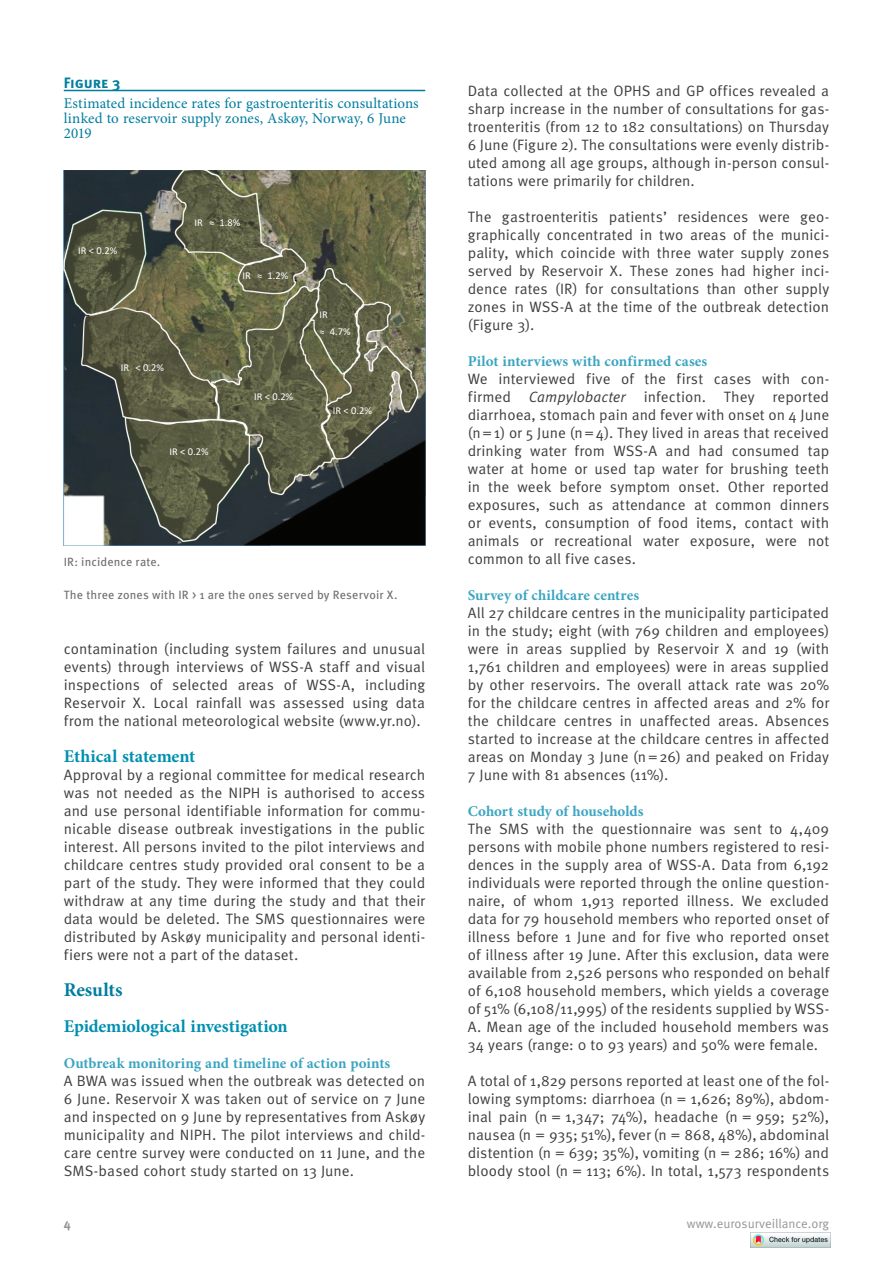
<style>
.page{position:relative;width:893px;height:1263px;background:#fff}
.page>*{position:absolute;margin:0;border:0;box-sizing:border-box;transform-origin:0 0}
.t1{font:700 19.5px "Minion Pro";letter-spacing:-.005em;color:#007d9f}
.t2{font:700 18px "Minion Pro";letter-spacing:-.005em;color:#008fb0}
.t3{font:15px/18px "Meta Pro";color:#3e3e3f;text-align:justify}
.t4{font:700 15px "Minion Pro";letter-spacing:.005em;color:#3ba5c1}
.t5{font:15px/15px "Minion Pro";color:#007d9f}
.t6{font:700 15px "Meta Pro";letter-spacing:-.005em;color:#007d9f}
.t7{font:12.75px "Meta Pro";color:#939598}
.t8{font:700 12.75px "Meta Pro";color:#939598}
.t9{font:12px "Meta Pro";letter-spacing:.01em;color:#6c6d70}
.t10{font:10.5px/17.1px "Calibri";color:#fff}
.s1{font-style:italic}
</style>
<div class="page">
<hr style="left:64px;top:90px;width:361px;height:1px;background:#007d9f">
<img style="left:64px;top:170px;width:361px;height:376px">
<img style="left:750px;top:1232px;width:80px;height:16px">
<p class="t6" style="left:64px;top:73px;width:58px">Figure 3</p>
<p class="t5" style="left:64px;top:96px;width:356px">Estimated incidence rates for gastroenteritis consultations linked to reservoir supply zones, Askøy, Norway, 6 June<br>2019</p>
<p class="t10" style="left:78px;top:242px;width:41px">IR &lt; 0.2%</p>
<p class="t10" style="left:195px;top:214px;width:47px">IR ≈ 1.8%</p>
<p class="t10" style="left:243px;top:266px;width:47px">IR ≈ 1.2%</p>
<p class="t10" style="left:121px;top:359px;width:45px">IR &lt; 0.2%</p>
<p class="t10" style="left:254px;top:387px;width:41px">IR &lt; 0.2%</p>
<p class="t10" style="left:170px;top:442px;width:41px">IR &lt; 0.2%</p>
<p class="t10" style="left:320px;top:305px;width:33px">IR<br>≈ 4.7%</p>
<p class="t10" style="left:333px;top:402px;width:41px">IR &lt; 0.2%</p>
<p class="t9" style="left:64px;top:554px;width:98px">IR: incidence rate.</p>
<p class="t9" style="left:64px;top:587px;width:335px">The three zones with IR &gt; 1 are the ones served by Reservoir X.</p>
<p class="t3" style="left:64px;top:640px;width:363px">contamination (including system failures and unusual events) through interviews of WSS-A staff and visual inspections of selected areas of WSS-A, including Reservoir X. Local rainfall was assessed using data from the national meteorological website (www.yr.no).</p>
<p class="t2" style="left:64px;top:743px;width:133px">Ethical statement</p>
<p class="t3" style="left:64px;top:766px;width:363px">Approval by a regional committee for medical research was not needed as the NIPH is authorised to access and use personal identifiable information for commu&shy;nicable disease outbreak investigations in the public interest. All persons invited to the pilot interviews and childcare centres study provided oral consent to be a part of the study. They were informed that they could withdraw at any time during the study and that their data would be deleted. The SMS questionnaires were distributed by Askøy municipality and personal identi&shy;fiers were not a part of the dataset.</p>
<h1 class="t1" style="left:64px;top:976px;width:60px">Results</h1>
<p class="t2" style="left:64px;top:1013px;width:226px">Epidemiological investigation</p>
<p class="t4" style="left:64px;top:1052px;width:328px">Outbreak monitoring and timeline of action points</p>
<p class="t3" style="left:64px;top:1072px;width:363px">A BWA was issued when the outbreak was detected on 6 June. Reservoir X was taken out of service on 7 June and inspected on 9 June by representatives from Askøy municipality and NIPH. The pilot interviews and child&shy;care centre survey were conducted on 11 June, and the SMS-based cohort study started on 13 June.</p>
<p class="t3" style="left:468px;top:82px;width:363px">Data collected at the OPHS and GP offices revealed a sharp increase in the number of consultations for gas&shy;troenteritis (from 12 to 182 consultations) on Thursday 6 June (Figure 2). The consultations were evenly distrib&shy;uted among all age groups, although in-person consul&shy;tations were primarily for children.</p>
<p class="t3" style="left:468px;top:208px;width:363px">The gastroenteritis patients’ residences were geo&shy;graphically concentrated in two areas of the munici&shy;pality, which coincide with three water supply zones served by Reservoir X. These zones had higher inci&shy;dence rates (IR) for consultations than other supply zones in WSS-A at the time of the outbreak detection (Figure 3).</p>
<p class="t4" style="left:468px;top:350px;width:241px">Pilot interviews with confirmed cases</p>
<p class="t3" style="left:468px;top:370px;width:363px">We interviewed five of the first cases with con&shy;firmed <span class="s1">Campylobacter</span> infection. They reported diarrhoea, stomach pain and fever with onset on 4 June (n=1) or 5 June (n=4). They lived in areas that received drinking water from WSS-A and had consumed tap water at home or used tap water for brushing teeth in the week before symptom onset. Other reported exposures, such as attendance at common dinners or events, consumption of food items, contact with animals or recreational water exposure, were not common to all five cases.</p>
<p class="t4" style="left:468px;top:584px;width:173px">Survey of childcare centres</p>
<p class="t3" style="left:468px;top:604px;width:363px">All 27 childcare centres in the municipality participated in the study; eight (with 769 children and employees) were in areas supplied by Reservoir X and 19 (with 1,761 children and employees) were in areas supplied by other reservoirs. The overall attack rate was 20% for the childcare centres in affected areas and 2% for the childcare centres in unaffected areas. Absences started to increase at the childcare centres in affected areas on Monday 3 June (n=26) and peaked on Friday 7 June with 81 absences (11%).</p>
<p class="t4" style="left:468px;top:800px;width:177px">Cohort study of households</p>
<p class="t3" style="left:468px;top:820px;width:363px">The SMS with the questionnaire was sent to 4,409 persons with mobile phone numbers registered to resi&shy;dences in the supply area of WSS-A. Data from 6,192 individuals were reported through the online question&shy;naire, of whom 1,913 reported illness. We excluded data for 79 household members who reported onset of illness before 1 June and for five who reported onset of illness after 19 June. After this exclusion, data were available from 2,526 persons who responded on behalf of 6,108 household members, which yields a coverage of 51% (6,108/11,995) of the residents supplied by WSS-A. Mean age of the included household members was 34 years (range: 0 to 93 years) and 50% were female.</p>
<p class="t3" style="left:468px;top:1072px;width:363px">A total of 1,829 persons reported at least one of the fol&shy;lowing symptoms: diarrhoea (n = 1,626; 89%), abdom&shy;inal pain (n = 1,347; 74%), headache (n = 959; 52%), nausea (n = 935; 51%), fever (n = 868, 48%), abdominal distention (n = 639; 35%), vomiting (n = 286; 16%) and bloody stool (n = 113; 6%). In total, 1,573 respondents</p>
<p class="t8" style="left:64px;top:1215px;width:8px">4</p>
<p class="t7" style="left:687px;top:1215px;width:144px">www.eurosurveillance.org</p>
</div>
